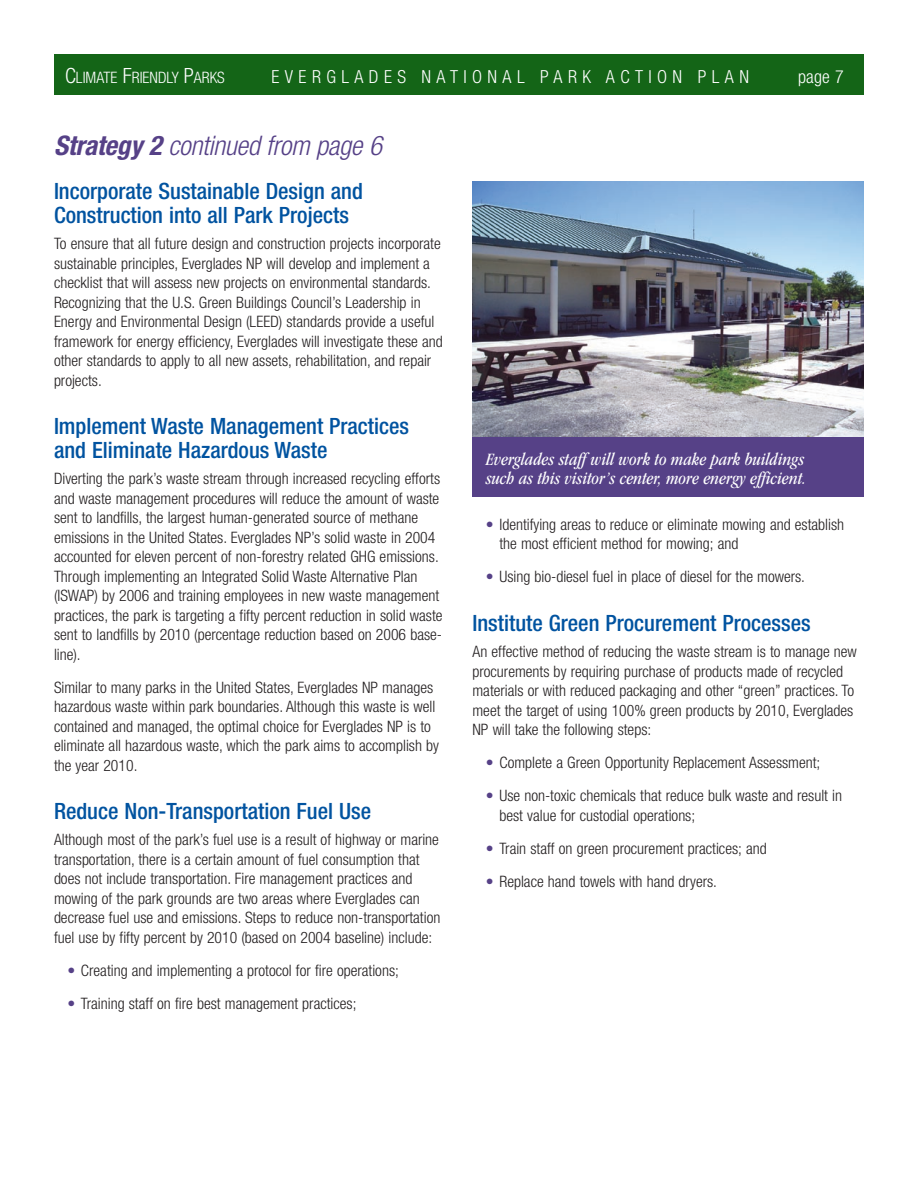
<style>
.page{position:relative;width:918px;height:1188px;background:#fff}
.page>*{position:absolute;margin:0;border:0;box-sizing:border-box;transform-origin:0 0}
.t1{font:italic 300 condensed 27px "Helvetica Neue";letter-spacing:-.01em;color:#564187}
.t2{font:500 condensed 22.5px/24px "Helvetica Neue";color:#0153a0}
.t3{font:italic condensed 18px/19.5px "Garamond IT Cby BT";color:#fff}
.t4{font:300 condensed 18px "Helvetica Neue";letter-spacing:.3em;color:#fff}
.t5{font:300 condensed 15.75px/19.5px "Helvetica Neue";color:#231f20}
.t6{font:300 condensed 15.75px "Helvetica Neue";color:#fff}
.s1{font-size:21px}
.s2{font-weight:700}
.s3{color:#564187}
</style>
<div class="page">
<div style="left:54px;top:54px;width:810px;height:40px;background:#146517"></div>
<img style="left:472px;top:181px;width:392px;height:258px">
<div style="left:473px;top:438px;width:391px;height:59px;background:#564187"></div>
<p class="t6" style="left:65px;top:68px;width:161px"><span class="s1">C</span>LIMATE <span class="s1">F</span>RIENDLY <span class="s1">P</span>ARKS</p>
<p class="t4" style="left:272px;top:66px;width:479px">EVERGLADES NATIONAL PARK ACTION PLAN</p>
<p class="t4" style="left:798px;top:66px;width:47px">page 7</p>
<h1 class="t1" style="left:54px;top:130px;width:329px"><span class="s2">Strategy 2</span> continued from page 6</h1>
<h3 class="t2" style="left:54px;top:179px;width:310px">Incorporate Sustainable Design and<br>Construction into all Park Projects</h3>
<p class="t5" style="left:54px;top:234px;width:390px">To ensure that all future design and construction projects incorporate sustainable principles, Everglades NP will develop and implement a checklist that will assess new projects on environmental standards.<br>Recognizing that the U.S. Green Buildings Council’s Leadership in Energy and Environmental Design (LEED) standards provide a useful framework for energy efficiency, Everglades will investigate these and other standards to apply to all new assets, rehabilitation, and repair projects.</p>
<h3 class="t2" style="left:54px;top:414px;width:357px">Implement Waste Management Practices and Eliminate Hazardous Waste</h3>
<p class="t5" style="left:54px;top:469px;width:390px">Diverting the park’s waste stream through increased recycling efforts and waste management procedures will reduce the amount of waste sent to landfills, the largest human-generated source of methane emissions in the United States. Everglades NP’s solid waste in 2004 accounted for eleven percent of non-forestry related GHG emissions.<br>Through implementing an Integrated Solid Waste Alternative Plan (ISWAP) by 2006 and training employees in new waste management practices, the park is targeting a fifty percent reduction in solid waste sent to landfills by 2010 (percentage reduction based on 2006 base&shy;line).</p>
<p class="t5" style="left:54px;top:677px;width:387px">Similar to many parks in the United States, Everglades NP manages hazardous waste within park boundaries. Although this waste is well contained and managed, the optimal choice for Everglades NP is to eliminate all hazardous waste, which the park aims to accomplish by the year 2010.</p>
<h3 class="t2" style="left:54px;top:799px;width:319px">Reduce Non-Transportation Fuel Use</h3>
<p class="t5" style="left:54px;top:830px;width:388px">Although most of the park’s fuel use is a result of highway or marine transportation, there is a certain amount of fuel consumption that does not include transportation. Fire management practices and mowing of the park grounds are two areas where Everglades can decrease fuel use and emissions. Steps to reduce non-transportation fuel use by fifty percent by 2010 (based on 2004 baseline) include:</p>
<p class="t5" style="left:67px;top:960px;width:333px"><span class="s3">•</span> Creating and implementing a protocol for fire operations;</p>
<p class="t5" style="left:67px;top:993px;width:291px"><span class="s3">•</span> Training staff on fire best management practices;</p>
<p class="t3" style="left:486px;top:449px;width:322px">Everglades staff will work to make park buildings such as this visitor’s center, more energy efficient.</p>
<p class="t5" style="left:499px;top:515px;width:346px;text-indent:-13px"><span class="s3">•</span> Identifying areas to reduce or eliminate mowing and establish the most efficient method for mowing; and</p>
<p class="t5" style="left:486px;top:567px;width:321px"><span class="s3">•</span> Using bio-diesel fuel in place of diesel for the mowers.</p>
<h3 class="t2" style="left:472px;top:611px;width:340px">Institute Green Procurement Processes</h3>
<p class="t5" style="left:472px;top:642px;width:386px">An effective method of reducing the waste stream is to manage new procurements by requiring purchase of products made of recycled materials or with reduced packaging and other “green” practices. To meet the target of using 100% green products by 2010, Everglades NP will take the following steps:</p>
<p class="t5" style="left:486px;top:753px;width:336px"><span class="s3">•</span> Complete a Green Opportunity Replacement Assessment;</p>
<p class="t5" style="left:499px;top:786px;width:344px;text-indent:-13px"><span class="s3">•</span> Use non-toxic chemicals that reduce bulk waste and result in best value for custodial operations;</p>
<p class="t5" style="left:486px;top:838px;width:282px"><span class="s3">•</span> Train staff on green procurement practices; and</p>
<p class="t5" style="left:486px;top:871px;width:233px"><span class="s3">•</span> Replace hand towels with hand dryers.</p>
</div>
